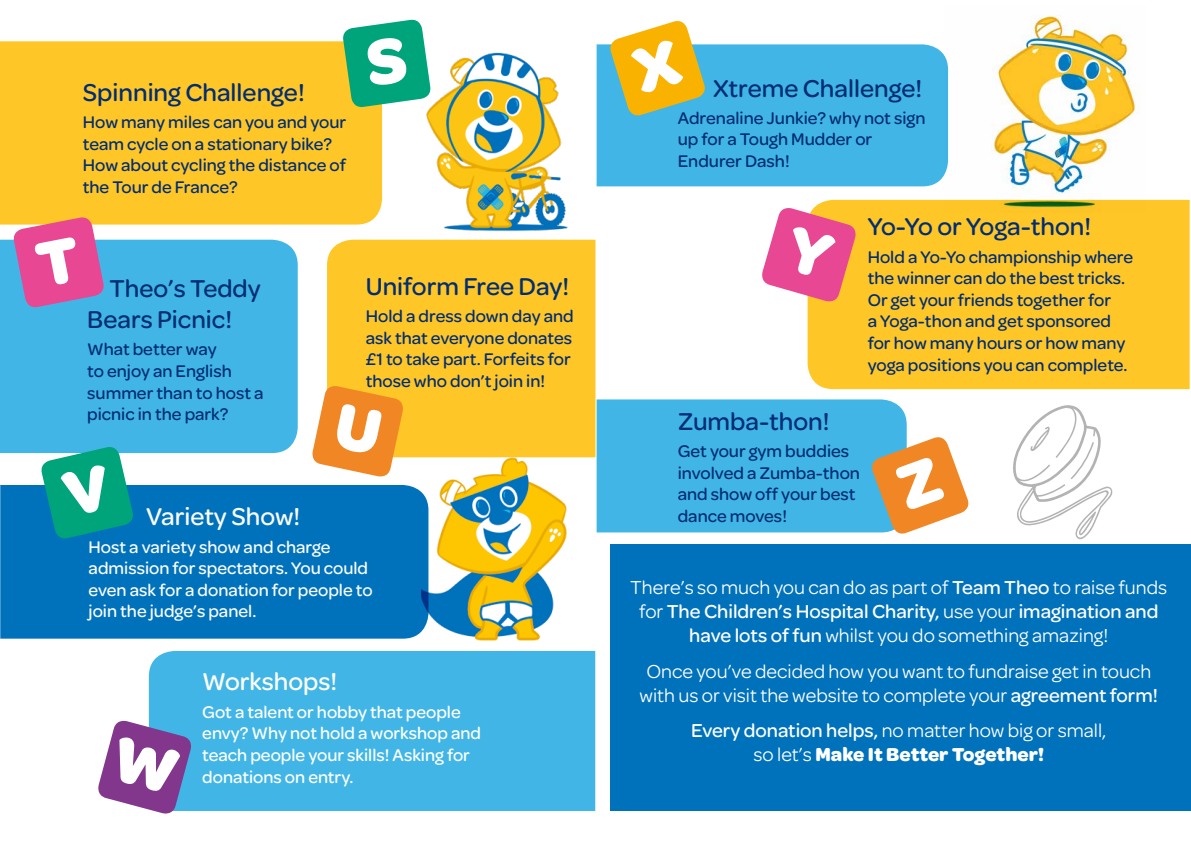
<style>
.page{position:relative;width:1191px;height:842px;background:#fff}
.page>*{position:absolute;margin:0;border:0;box-sizing:border-box;transform-origin:0 0}
.t1{font:500 26px/31.2px "Omnes";color:#002d73}
.t2{font:500 26px "Omnes";color:#fafbfc}
.t3{font:500 26px "Omnes";color:#fff}
.t4{font:20px/24px "Omnes";color:#fff;text-align:center}
.t5{font:500 18px/21.6px "Omnes";color:#002d73}
.t6{font:500 18px/21.6px "Omnes";color:#fafbfc}
.t7{font:500 18px/21.6px "Omnes";color:#fff}
.s1{font-weight:500}
.s2{font-weight:700}
</style>
<div class="page">
<div style="left:0;top:41px;width:382px;height:184px;background:#ffc627"></div>
<div style="left:0;top:240px;width:298px;height:213px;background:#41b6e6"></div>
<div style="left:327px;top:240px;width:268px;height:217px;background:#ffc627"></div>
<div style="left:0;top:485px;width:421px;height:154px;background:#0072bb"></div>
<div style="left:149px;top:651px;width:446px;height:160px;background:#41b6e6"></div>
<div style="left:596px;top:44px;width:348px;height:142px;background:#41b6e6"></div>
<div style="left:807px;top:200px;width:382px;height:189px;background:#ffc627"></div>
<img style="left:944px;top:15px;width:201px;height:197px">
<div style="left:596px;top:399px;width:310px;height:133px;background:#41b6e6"></div>
<div style="left:610px;top:544px;width:581px;height:267px;background:#0072bb"></div>
<img style="left:421px;top:431px;width:150px;height:210px">
<svg style="left:1013px;top:405px;width:100px;height:135px"></svg>
<img style="left:402px;top:52px;width:193px;height:203px">
<svg style="left:12px;top:216px;width:93px;height:93px;background:#cd6a9d"></svg>
<svg style="left:39px;top:445px;width:96px;height:95px;background:#18a396"></svg>
<svg style="left:98px;top:718px;width:95px;height:96px"></svg>
<svg style="left:312px;top:384px;width:93px;height:93px;background:#f4a047"></svg>
<svg style="left:342px;top:19px;width:90px;height:89px;background:#38b489"></svg>
<svg style="left:608px;top:21px;width:99px;height:97px;background:#d0bc53"></svg>
<svg style="left:762px;top:205px;width:96px;height:99px"></svg>
<svg style="left:869px;top:434px;width:100px;height:100px"></svg>
<h1 class="t1" style="left:83px;top:75px;width:223px">Spinning Challenge!</h1>
<p class="t5" style="left:83px;top:110px;width:265px">How many miles can you and your team cycle on a stationary bike?<br>How about cycling the distance of the Tour de France?</p>
<h1 class="t1" style="left:87px;top:271px;width:175px;text-indent:22px">Theo’s Teddy<br>Bears Picnic!</h1>
<p class="t5" style="left:87px;top:338px;width:178px">What better way<br>to enjoy an English summer than to host a picnic in the park?</p>
<h1 class="t1" style="left:366px;top:269px;width:205px">Uniform Free Day!</h1>
<p class="t5" style="left:366px;top:304px;width:209px">Hold a dress down day and ask that everyone donates £1 to take part. Forfeits for those who don’t join in!</p>
<h1 class="t2" style="left:146px;top:499px;width:156px">Variety Show!</h1>
<p class="t6" style="left:89px;top:535px;width:285px">Host a variety show and charge admission for spectators. You could even ask for a donation for people to join the judge’s panel.</p>
<h1 class="t3" style="left:202px;top:664px;width:136px">Workshops!</h1>
<p class="t7" style="left:202px;top:700px;width:280px">Got a talent or hobby that people envy? Why not hold a workshop and teach people your skills! Asking for</p>
<p class="t7" style="left:202px;top:765px;width:153px">donations on entry.</p>
<h1 class="t1" style="left:713px;top:71px;width:211px">Xtreme Challenge!</h1>
<p class="t5" style="left:677px;top:106px;width:249px">Adrenaline Junkie? why not sign up for a Tough Mudder or<br>Endurer Dash!</p>
<h1 class="t1" style="left:867px;top:210px;width:225px">Yo-Yo or Yoga-thon!</h1>
<p class="t5" style="left:867px;top:245px;width:267px">Hold a Yo-Yo championship where the winner can do the best tricks.<br>Or get your friends together for<br>a Yoga-thon and get sponsored for how many hours or how many yoga positions you can complete.</p>
<h1 class="t1" style="left:677px;top:404px;width:153px">Zumba-thon!</h1>
<p class="t5" style="left:677px;top:439px;width:184px">Get your gym buddies involved a Zumba-thon and show off your best dance moves!</p>
<p class="t4" style="left:630px;top:575px;width:538px">There’s so much you can do as part of <span class="s1">Team Theo</span> to raise funds for <span class="s1">The Children’s Hospital Charity,</span> use your <span class="s1">imagination and have lots of fun</span> whilst you do something amazing!</p>
<p class="t4" style="left:639px;top:658px;width:520px">Once you’ve decided how you want to fundraise get in touch with us or visit the website to complete your <span class="s1">agreement form!</span></p>
<p class="t4" style="left:691px;top:717px;width:417px"><span class="s1">Every donation helps,</span> no matter how big or small, so let’s <span class="s2">Make It Better Together!</span></p>
</div>
